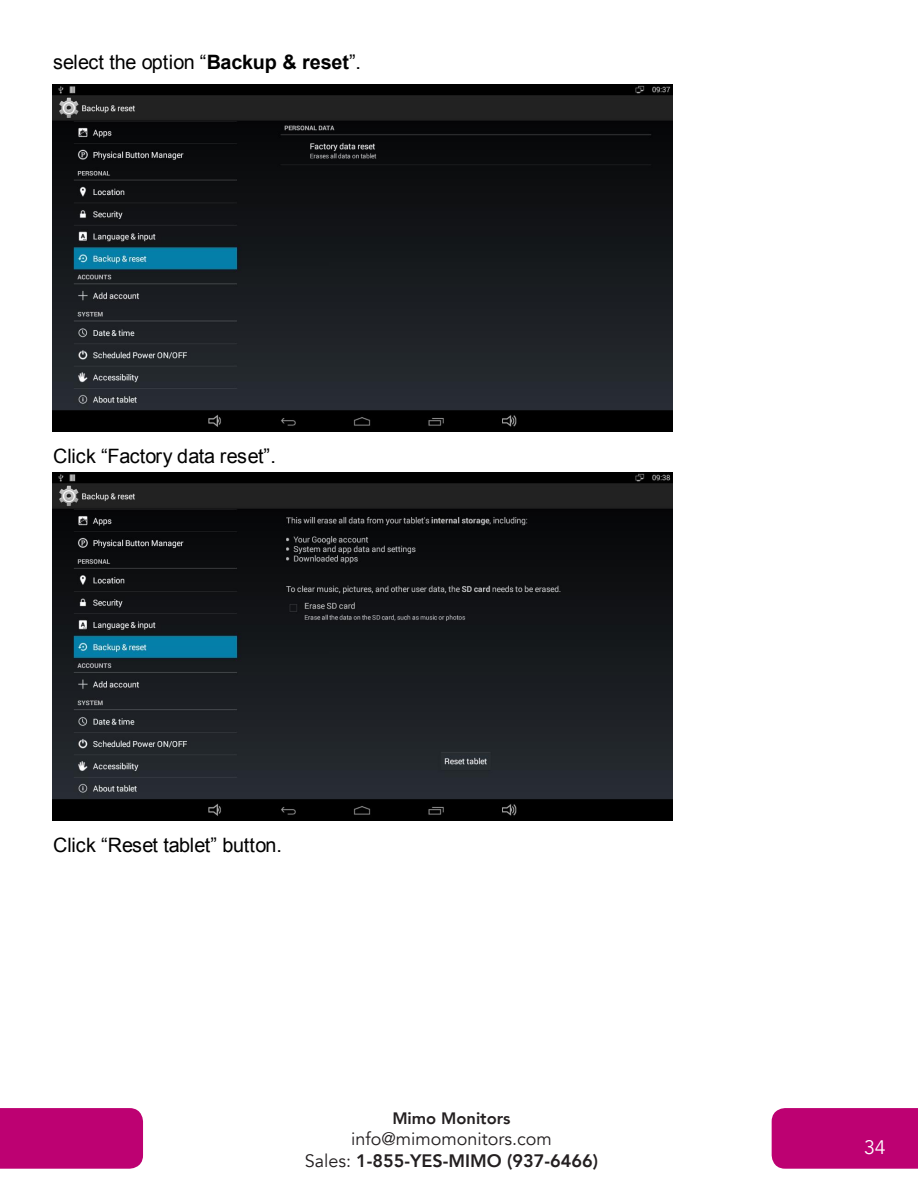
<style>
.page{position:relative;width:918px;height:1188px;background:#fff}
.page>*{position:absolute;margin:0;border:0;box-sizing:border-box;transform-origin:0 0}
.t1{font:19.8px "Arial";letter-spacing:-.005em;color:#000}
.t2{font:19.8px "Arial";letter-spacing:-.01em;color:#000}
.Blue_Header{font:19.5px "Avenir";color:#fff}
.t3{font:18px/21.6px "Avenir";color:#231f20;text-align:center}
.t4{font:800 16.5px "Avenir";color:#231f20}
.s1{font-weight:700}
.s2{font-style:inherit}
.s3{font-family:"Times New Roman";font-weight:400;font-size:15px;color:#000}
.s4{font-weight:800}
</style>
<div class="page">
<div style="left:772px;top:1108px;width:146px;height:61px;background:#bd0172"></div>
<div style="left:0;top:1108px;width:143px;height:61px;background:#bd0172"></div>
<img style="left:53px;top:84px;width:619px;height:348px">
<img style="left:53px;top:473px;width:619px;height:348px">
<p class="t1" style="left:53px;top:48px;width:310px">select the option “<span class="s1">Backup &amp; reset</span>”.</p>
<p class="t1" style="left:53px;top:443px;width:224px">Click “Factory data reset”<span class="s2">.</span></p>
<p class="t2" style="left:53px;top:833px;width:230px"><span class="s2">Click “</span>Reset tablet<span class="s2">”</span> button.</p>
<p class="t4" style="left:375px;top:1105px;width:137px"><span class="s3">34</span> Mimo Monitors</p>
<p class="t3" style="left:305px;top:1129px;width:295px">info@mimomonitors.com<br>Sales: <span class="s4">1-855-YES-MIMO (937-6466)</span></p>
<p class="Blue_Header" style="left:864px;top:1135px;width:23px">34</p>
</div>
